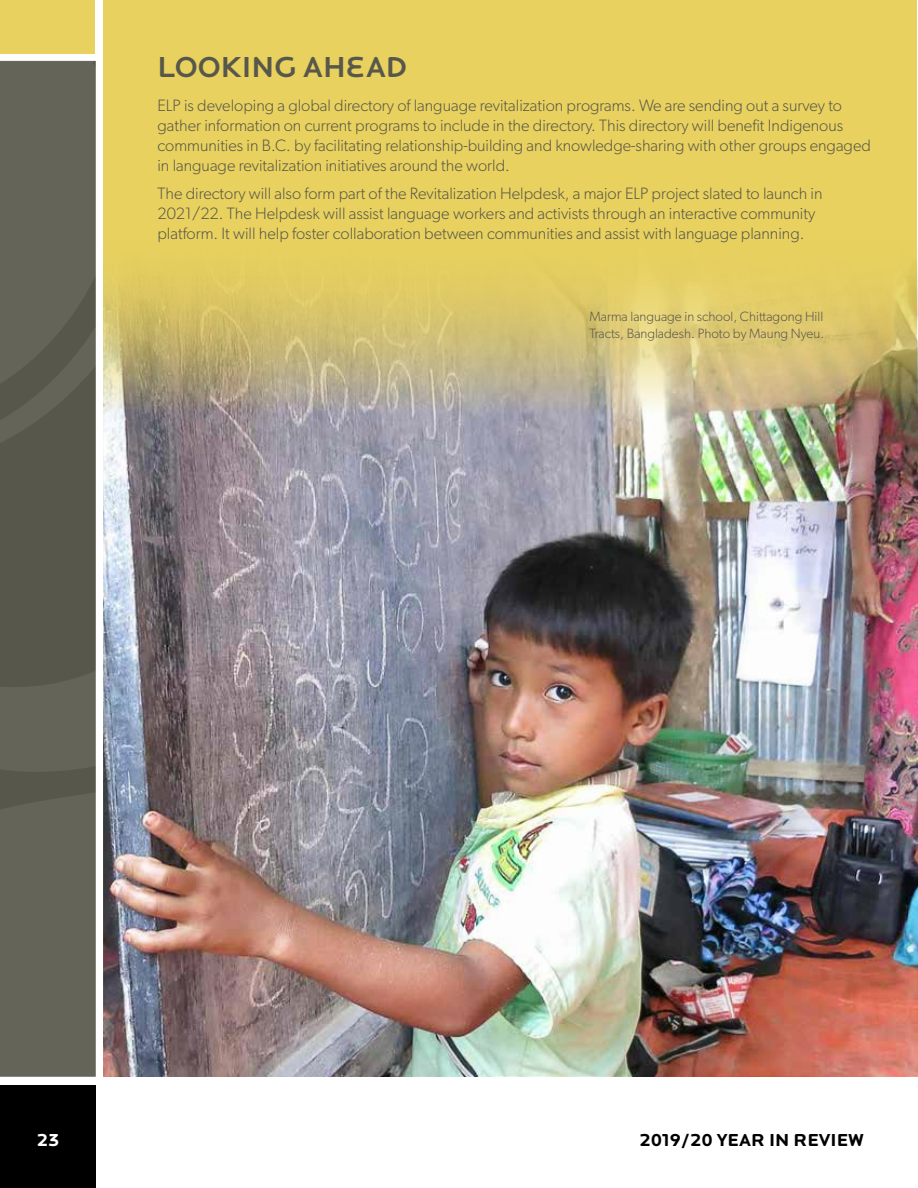
<style>
.page{position:relative;width:918px;height:1188px;background:#fff}
.page>*{position:absolute;margin:0;border:0;box-sizing:border-box;transform-origin:0 0}
.t1{font:500 30px "Locator Display";color:#58574b}
.t2{font:700 18px "Locator Display";color:#000}
.t3{font:700 18px "Locator Display";color:#fff}
.t4{font:300 16.5px/19.8px "Gibson";color:#58574b}
.t5{font:300 13.5px/16.2px "Gibson";color:#58574b}
</style>
<div class="page">
<div style="left:0;top:1085px;width:95px;height:103px;background:#000"></div>
<svg style="left:0;top:61px;width:95px;height:466px;background:#605f54"></svg>
<svg style="left:0;top:527px;width:95px;height:549px;background:#605f54"></svg>
<div style="left:104px;top:0;width:813px;height:1076px;background:#e8d15e"></div>
<img style="left:104px;top:271px;width:814px;height:805px">
<div style="left:0;top:0;width:94px;height:54px;background:#e8d15e"></div>
<h1 class="t1" style="left:158px;top:50px;width:251px">LOOKING AHEAD</h1>
<p class="t4" style="left:158px;top:96px;width:715px">ELP is developing a global directory of language revitalization programs. We are sending out a survey to gather information on current programs to include in the directory. This directory will benefit Indigenous communities in B.C. by facilitating relationship-building and knowledge-sharing with other groups engaged in language revitalization initiatives around the world.</p>
<p class="t4" style="left:158px;top:184px;width:667px">The directory will also form part of the Revitalization Helpdesk, a major ELP project slated to launch in<br>2021/22. The Helpdesk will assist language workers and activists through an interactive community platform. It will help foster collaboration between communities and assist with language planning.</p>
<p class="t5" style="left:590px;top:308px;width:236px">Marma language in school, Chittagong Hill<br>Tracts, Bangladesh. Photo by Maung Nyeu.</p>
<p class="t3" style="left:37px;top:1130px;width:24px">23</p>
<p class="t2" style="left:639px;top:1130px;width:226px">2019/20 YEAR IN REVIEW</p>
</div>
